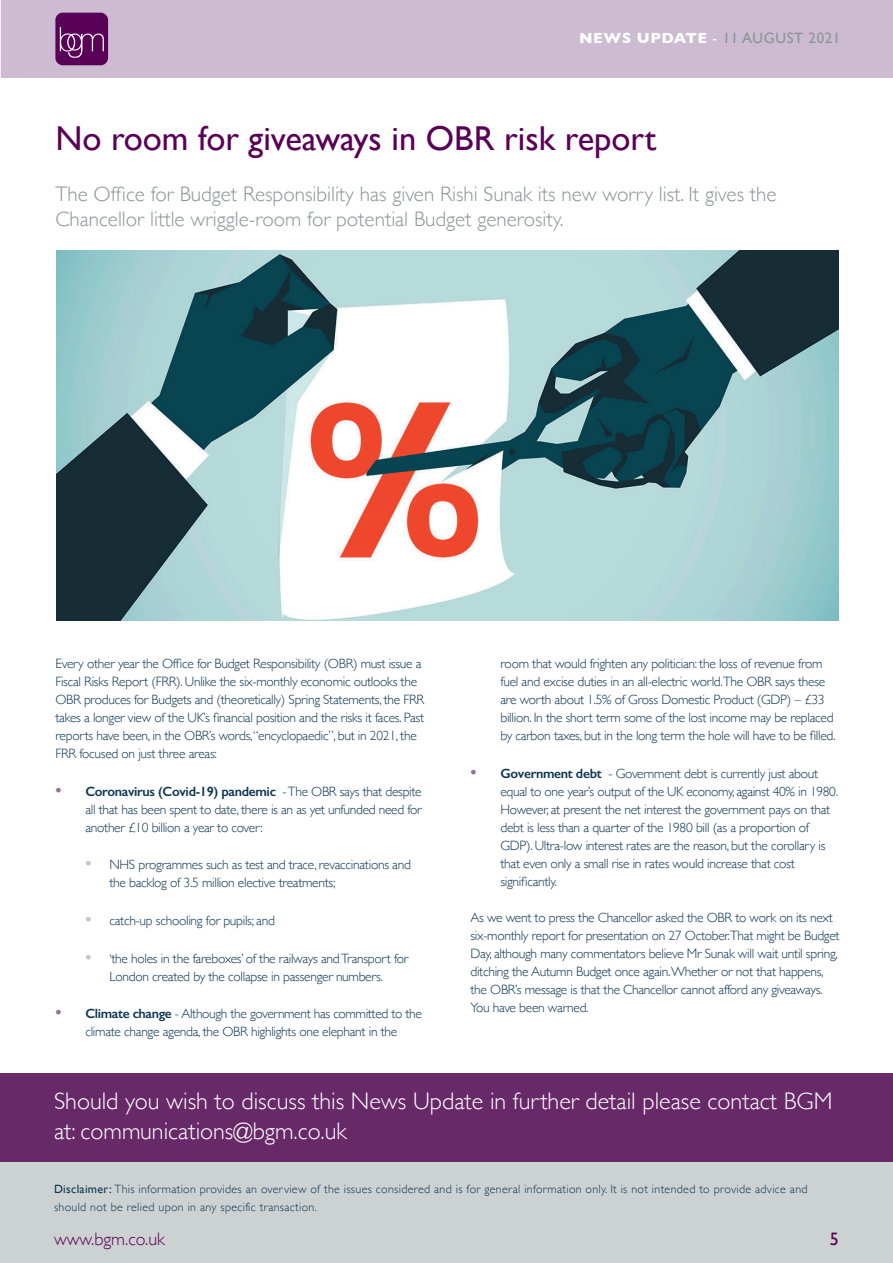
<style>
.page{position:relative;width:893px;height:1263px;background:#fff}
.page>*{position:absolute;margin:0;border:0;box-sizing:border-box;transform-origin:0 0}
.t1{font:34.5px "Gill Sans";color:#590157}
.t2{font:300 24px/30px "Gill Sans";color:#fff}
.t3{font:300 21px/25.5px "Gill Sans";color:#8a9595}
.t4{font:300 18px "Gill Sans";color:#590157}
.t5{font:18px "Gill Sans";color:#590157}
.t6{font:15px "Gill Sans";letter-spacing:.04em;color:#8a9595}
.t7{font:300 13.5px/18px "Gill Sans";letter-spacing:-.02em;color:#0d3553}
.t8{font:300 12px/18px "Gill Sans";letter-spacing:.025em;color:#0d3553}
.s1{font-weight:700;color:#fff}
.s2{color:#fff}
.s3{font-weight:800;font-size:15px;color:#97719c}
.s4{font-weight:600}
.s5{font-weight:800;font-size:15px;color:#c0c7c7}
.s6{font-weight:400}
</style>
<div class="page">
<div style="left:1px;top:0;width:892px;height:78px;background:#ccbbd1"></div>
<div style="left:55px;top:13px;width:53px;height:52px;background:#590157;border-radius:7px"></div>
<svg style="left:60px;top:27px;width:44px;height:31px"></svg>
<img style="left:56px;top:251px;width:783px;height:369px">
<div style="left:0;top:1073px;width:893px;height:90px;background:#682969"></div>
<div style="left:0;top:1162px;width:893px;height:101px;background:#ccd2d2"></div>
<p class="t6" style="left:579px;top:29px;width:263px"><span class="s1">NEWS UPDATE</span> <span class="s2">-</span> 11 AUGUST 2021</p>
<h1 class="t1" style="left:55px;top:118px;width:602px">No room for giveaways in OBR risk report</h1>
<h3 class="t3" style="left:55px;top:180px;width:723px">The Office for Budget Responsibility has given Rishi Sunak its new worry list. It gives the<br>Chancellor little wriggle-room for potential Budget generosity.</h3>
<p class="t7" style="left:55px;top:654px;width:370px">Every other year the Office for Budget Responsibility (OBR) must issue a Fiscal Risks Report (FRR). Unlike the six-monthly economic outlooks the OBR produces for Budgets and (theoretically) Spring Statements, the FRR takes a longer view of the UK’s financial position and the risks it faces. Past reports have been, in the OBR’s words,“encyclopaedic”, but in 2021, the FRR focused on just three areas:</p>
<p class="t7" style="left:85px;top:782px;width:338px;text-align:justify;text-indent:-30px"><span class="s3">•</span> <span class="s4">Coronavirus (Covid-19) pandemic</span> - The OBR says that despite all that has been spent to date, there is an as yet unfunded need for another £10 billion a year to cover:</p>
<p class="t7" style="left:109px;top:855px;width:303px;text-indent:-24px"><span class="s5">•</span> NHS programmes such as test and trace, revaccinations and the backlog of 3.5 million elective treatments;</p>
<p class="t7" style="left:85px;top:911px;width:191px"><span class="s5">•</span> catch-up schooling for pupils; and</p>
<p class="t7" style="left:85px;top:948px;width:324px;text-align:center"><span class="s5">•</span> ‘the holes in the fareboxes’ of the railways and Transport for<br>London created by the collapse in passenger numbers.</p>
<p class="t7" style="left:55px;top:1004px;width:368px;text-align:center"><span class="s3">•</span> <span class="s4">Climate change</span> - Although the government has committed to the climate change agenda, the OBR highlights one elephant in the</p>
<p class="t7" style="left:500px;top:654px;width:337px">room that would frighten any politician: the loss of revenue from fuel and excise duties in an all-electric world.The OBR says these are worth about 1.5% of Gross Domestic Product (GDP) – £33 billion. In the short term some of the lost income may be replaced by carbon taxes, but in the long term the hole will have to be filled.</p>
<p class="t7" style="left:500px;top:764px;width:339px;text-indent:-30px"><span class="s3">•</span> <span class="s4">Government debt</span> - Government debt is currently just about equal to one year’s output of the UK economy, against 40% in 1980.<br>However, at present the net interest the government pays on that debt is less than a quarter of the 1980 bill (as a proportion of GDP). Ultra-low interest rates are the reason, but the corollary is that even only a small rise in rates would increase that cost significantly.</p>
<p class="t7" style="left:470px;top:908px;width:371px">As we went to press the Chancellor asked the OBR to work on its next six-monthly report for presentation on 27 October.That might be Budget Day, although many commentators believe Mr Sunak will wait until spring, ditching the Autumn Budget once again.Whether or not that happens, the OBR’s message is that the Chancellor cannot afford any giveaways.<br>You have been warned.</p>
<h2 class="t2" style="left:54px;top:1085px;width:780px">Should you wish to discuss this News Update in further detail please contact BGM at: communications@bgm.co.uk</h2>
<p class="t8" style="left:54px;top:1179px;width:755px"><span class="s6">Disclaimer:</span> This information provides an overview of the issues considered and is for general information only. It is not intended to provide advice and should not be relied upon in any specific transaction.</p>
<h3 class="t4" style="left:54px;top:1225px;width:112px">www.bgm.co.uk</h3>
<h3 class="t5" style="left:830px;top:1228px;width:10px">5</h3>
</div>
